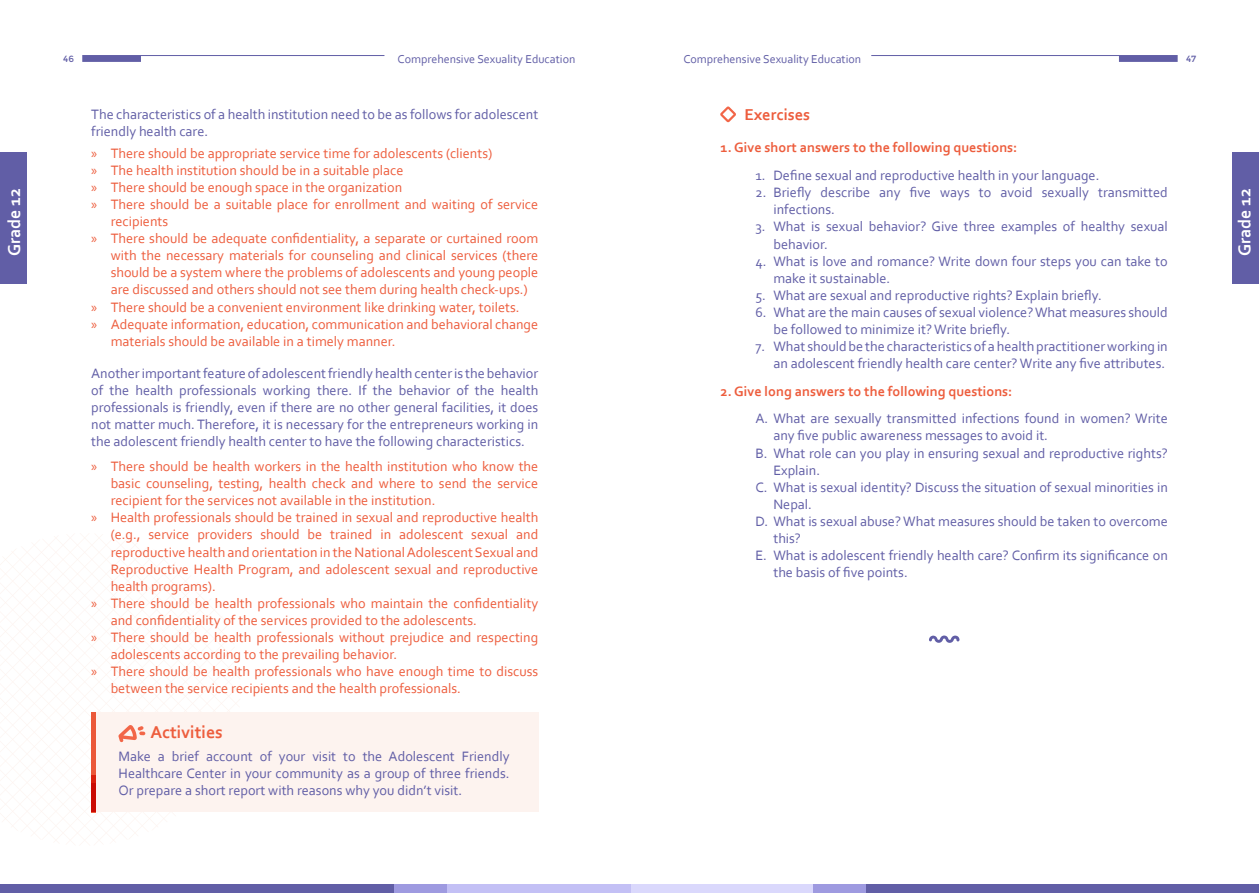
<style>
.page{position:relative;width:1259px;height:893px;background:#fff}
.page>*{position:absolute;margin:0;border:0;box-sizing:border-box;transform-origin:0 0}
.t1{font:700 18px "Corbel";color:#fff}
.t2{font:700 18px "Corbel";color:#ed5d3d}
.subtopic{font:700 16.5px "Corbel";color:#ed5d3d}
.Paragraph{font:14.25px/17.1px "Corbel";color:#615ea6}
.t3{font:14.25px/17.1px "Corbel";color:#ed5d3d}
.Paragraph-2{font:700 14.25px "Corbel";color:#ed5d3d}
.t4{font:12px "Corbel";color:#615ea6}
.t5{font:9px "Montserrat";color:#615ea6}
.s1{font-family:"Myriad Pro"}
</style>
<div class="page">
<hr style="left:82px;top:55px;width:302px;height:1px;background:#615ea6">
<div style="left:82px;top:56px;width:59px;height:6px;background:#615ea6"></div>
<hr style="left:871px;top:55px;width:306px;height:1px;background:#615ea6">
<div style="left:1119px;top:56px;width:58px;height:6px;background:#615ea6"></div>
<div style="left:0;top:884px;width:629px;height:9px;background:#615ea6"></div>
<div style="left:631px;top:884px;width:628px;height:9px;background:#615ea6"></div>
<div style="left:394px;top:884px;width:236px;height:9px;background:#9e9ae0"></div>
<div style="left:630px;top:884px;width:236px;height:9px;background:#9e9ae0"></div>
<div style="left:448px;top:884px;width:182px;height:9px;background:#c3c0f5"></div>
<svg style="left:0;top:535px;width:237px;height:309px"></svg>
<div style="left:91px;top:712px;width:447px;height:100px;background:#fdf3ef"></div>
<div style="left:91px;top:712px;width:5px;height:100px;background:#ed5d3d"></div>
<div style="left:91px;top:775px;width:5px;height:37px;background:#da200d"></div>
<div style="left:91px;top:783px;width:5px;height:29px;background:#ca0b03"></div>
<svg style="left:118px;top:725px;width:27px;height:17px"></svg>
<div style="left:0;top:152px;width:27px;height:132px;background:#615ea6"></div>
<div style="left:1232px;top:152px;width:27px;height:132px;background:#615ea6"></div>
<div style="left:630px;top:884px;width:182px;height:9px;background:#dad8fc"></div>
<svg style="left:720px;top:107px;width:16px;height:15px"></svg>
<svg style="left:929px;top:635px;width:30px;height:8px"></svg>
<p class="t5" style="left:63px;top:54px;width:12px">46</p>
<p class="t4" style="left:397px;top:52px;width:179px">Comprehensive Sexuality Education</p>
<p class="t4" style="left:683px;top:52px;width:179px">Comprehensive Sexuality Education</p>
<p class="t5" style="left:1186px;top:54px;width:12px">47</p>
<p class="Paragraph" style="left:91px;top:105px;width:449px">The characteristics of a health institution need to be as follows for adolescent friendly health care.</p>
<p class="t3" style="left:91px;top:144px;width:403px"><span class="s1">»</span> There should be appropriate service time for adolescents (clients)</p>
<p class="t3" style="left:91px;top:161px;width:314px"><span class="s1">»</span> The health institution should be in a suitable place</p>
<p class="t3" style="left:91px;top:178px;width:313px"><span class="s1">»</span> There should be enough space in the organization</p>
<p class="t3" style="left:111px;top:195px;width:429px;text-indent:-20px"><span class="s1">»</span> There should be a suitable place for enrollment and waiting of service recipients</p>
<p class="t3" style="left:111px;top:229px;width:429px;text-align:justify;text-indent:-20px"><span class="s1">»</span> There should be adequate confidentiality, a separate or curtained room with the necessary materials for counseling and clinical services (there should be a system where the problems of adolescents and young people are discussed and others should not see them during health check-ups.)</p>
<p class="t3" style="left:91px;top:298px;width:430px"><span class="s1">»</span> There should be a convenient environment like drinking water, toilets.</p>
<p class="t3" style="left:111px;top:315px;width:429px;text-indent:-20px"><span class="s1">»</span> Adequate information, education, communication and behavioral change materials should be available in a timely manner.</p>
<p class="Paragraph" style="left:91px;top:364px;width:449px;text-align:justify">Another important feature of adolescent friendly health center is the behavior of the health professionals working there. If the behavior of the health professionals is friendly, even if there are no other general facilities, it does not matter much. Therefore, it is necessary for the entrepreneurs working in the adolescent friendly health center to have the following characteristics.</p>
<p class="t3" style="left:111px;top:457px;width:429px;text-align:justify;text-indent:-20px"><span class="s1">»</span> There should be health workers in the health institution who know the basic counseling, testing, health check and where to send the service recipient for the services not available in the institution.</p>
<p class="t3" style="left:111px;top:509px;width:429px;text-align:justify;text-indent:-20px"><span class="s1">»</span> Health professionals should be trained in sexual and reproductive health (e.g., service providers should be trained in adolescent sexual and reproductive health and orientation in the National Adolescent Sexual and Reproductive Health Program, and adolescent sexual and reproductive health programs).</p>
<p class="t3" style="left:111px;top:594px;width:429px;text-indent:-20px"><span class="s1">»</span> There should be health professionals who maintain the confidentiality and confidentiality of the services provided to the adolescents.</p>
<p class="t3" style="left:111px;top:628px;width:429px;text-indent:-20px"><span class="s1">»</span> There should be health professionals without prejudice and respecting adolescents according to the prevailing behavior.</p>
<p class="t3" style="left:111px;top:663px;width:429px;text-indent:-20px"><span class="s1">»</span> There should be health professionals who have enough time to discuss between the service recipients and the health professionals.</p>
<p class="subtopic" style="left:744px;top:105px;width:67px">Exercises</p>
<p class="Paragraph-2" style="left:720px;top:138px;width:298px">1. Give short answers to the following questions:</p>
<p class="Paragraph" style="left:755px;top:166px;width:346px">1. Define sexual and reproductive health in your language.</p>
<p class="Paragraph" style="left:773px;top:184px;width:396px;text-indent:-18px">2. Briefly describe any five ways to avoid sexually transmitted infections.</p>
<p class="Paragraph" style="left:773px;top:218px;width:396px;text-indent:-18px">3. What is sexual behavior? Give three examples of healthy sexual behavior.</p>
<p class="Paragraph" style="left:773px;top:252px;width:396px;text-indent:-18px">4. What is love and romance? Write down four steps you can take to make it sustainable.</p>
<p class="Paragraph" style="left:755px;top:286px;width:348px">5. What are sexual and reproductive rights? Explain briefly.</p>
<p class="Paragraph" style="left:773px;top:303px;width:396px;text-indent:-18px">6. What are the main causes of sexual violence? What measures should be followed to minimize it? Write briefly.</p>
<p class="Paragraph" style="left:755px;top:337px;width:414px;text-align:right">7. What should be the characteristics of a health practitioner working in an adolescent friendly health care center? Write any five attributes.</p>
<p class="t1" style="left:3px;top:256px;width:69px;rotate:-90deg">Grade 12</p>
<p class="t1" style="left:1233px;top:256px;width:69px;rotate:-90deg">Grade 12</p>
<p class="Paragraph-2" style="left:720px;top:383px;width:293px">2. Give long answers to the following questions:</p>
<p class="Paragraph" style="left:773px;top:410px;width:396px;text-indent:-18px">A. What are sexually transmitted infections found in women? Write any five public awareness messages to avoid it.</p>
<p class="Paragraph" style="left:773px;top:444px;width:396px;text-indent:-18px">B. What role can you play in ensuring sexual and reproductive rights?<br>Explain.</p>
<p class="Paragraph" style="left:773px;top:478px;width:396px;text-indent:-18px">C. What is sexual identity? Discuss the situation of sexual minorities in<br>Nepal.</p>
<p class="Paragraph" style="left:773px;top:512px;width:396px;text-indent:-18px">D. What is sexual abuse? What measures should be taken to overcome this?</p>
<p class="Paragraph" style="left:773px;top:546px;width:396px;text-indent:-18px">E. What is adolescent friendly health care? Confirm its significance on the basis of five points.</p>
<p class="t2" style="left:150px;top:721px;width:74px">Activities</p>
<p class="Paragraph" style="left:118px;top:747px;width:392px;text-align:justify">Make a brief account of your visit to the Adolescent Friendly Healthcare Center in your community as a group of three friends.<br>Or prepare a short report with reasons why you didn’t visit.</p>
</div>
